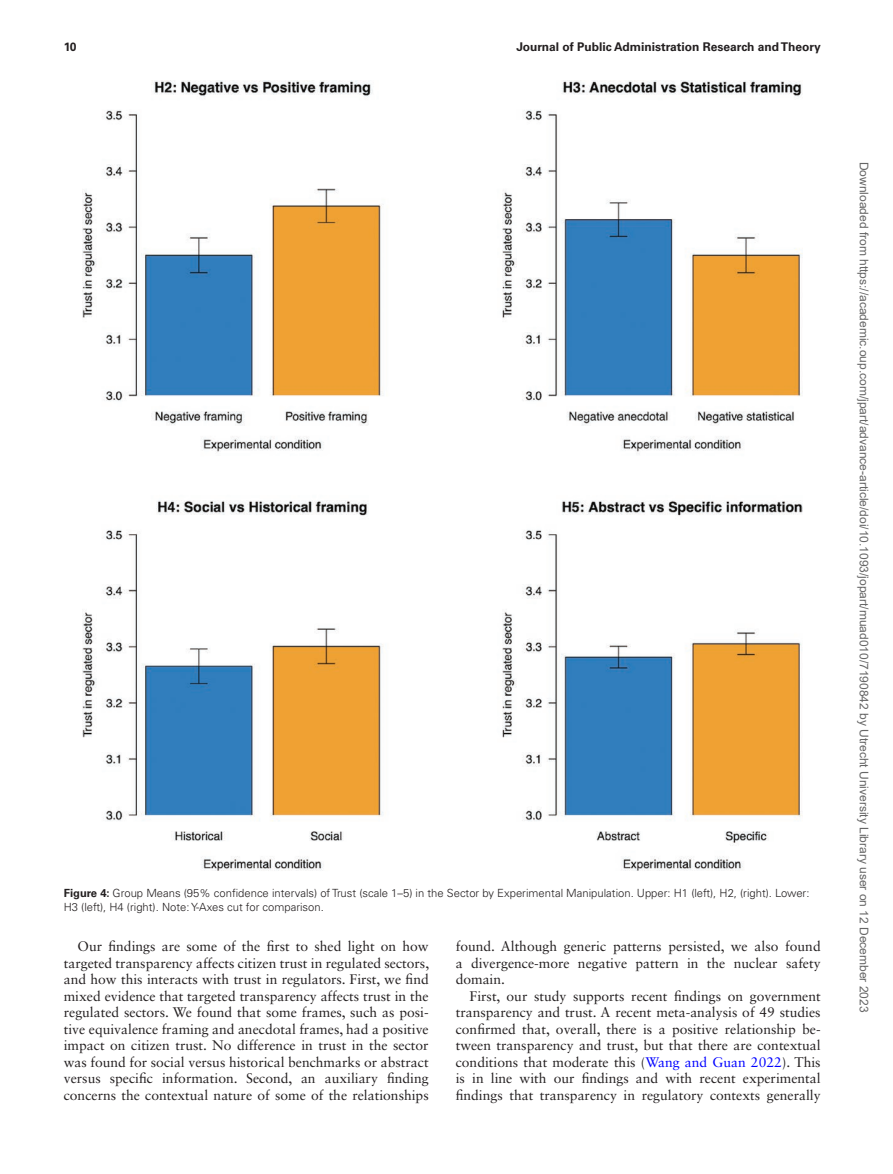
<style>
.page{position:relative;width:893px;height:1174px;background:#fff}
.page>*{position:absolute;margin:0;border:0;box-sizing:border-box;transform-origin:0 0}
.t1{font:13.8px/16.5px "Sabon LT Std";color:#231f20;text-align:justify}
.t2{font:12px "Arial";color:#666}
.t3{font:700 12px "Univers LT Std";color:#231f20}
.t4{font:300 11.25px/14.2px "Univers LT Std";color:#231f20}
.s1{font-weight:700}
.s2{color:#00f}
</style>
<div class="page">
<img style="left:82px;top:81px;width:720px;height:790px">
<p class="t3" style="left:64px;top:40px;width:14px">10</p>
<p class="t3" style="left:516px;top:40px;width:306px">Journal of Public Administration Research and Theory</p>
<p class="t4" style="left:64px;top:885px;width:747px"><span class="s1">Figure 4:</span> Group Means (95% confidence intervals) of Trust (scale 1–5) in the Sector by Experimental Manipulation. Upper: H1 (left), H2, (right). Lower:<br>H3 (left), H4 (right). Note: Y-Axes cut for comparison.</p>
<p class="t1" style="left:64px;top:938px;width:367px;text-indent:14px">Our findings are some of the first to shed light on how targeted transparency affects citizen trust in regulated sectors, and how this interacts with trust in regulators. First, we find mixed evidence that targeted transparency affects trust in the regulated sectors. We found that some frames, such as posi&shy;tive equivalence framing and anecdotal frames, had a positive impact on citizen trust. No difference in trust in the sector was found for social versus historical benchmarks or abstract versus specific information. Second, an auxiliary finding concerns the contextual nature of some of the relationships</p>
<p class="t1" style="left:456px;top:938px;width:366px">found. Although generic patterns persisted, we also found a divergence-more negative pattern in the nuclear safety domain.</p>
<p class="t1" style="left:456px;top:987px;width:366px;text-indent:14px">First, our study supports recent findings on government transparency and trust. A recent meta-analysis of 49 studies confirmed that, overall, there is a positive relationship be&shy;tween transparency and trust, but that there are contextual conditions that moderate this (<span class="s2">Wang and Guan 2022</span>). This is in line with our findings and with recent experimental findings that transparency in regulatory contexts generally</p>
<p class="t2" style="left:868px;top:161px;width:852px;rotate:90deg">Downloaded from https://academic.oup.com/jpart/advance-article/doi/10.1093/jopart/muad010/7190842 by Utrecht University Library user on 12 December 2023</p>
</div>
